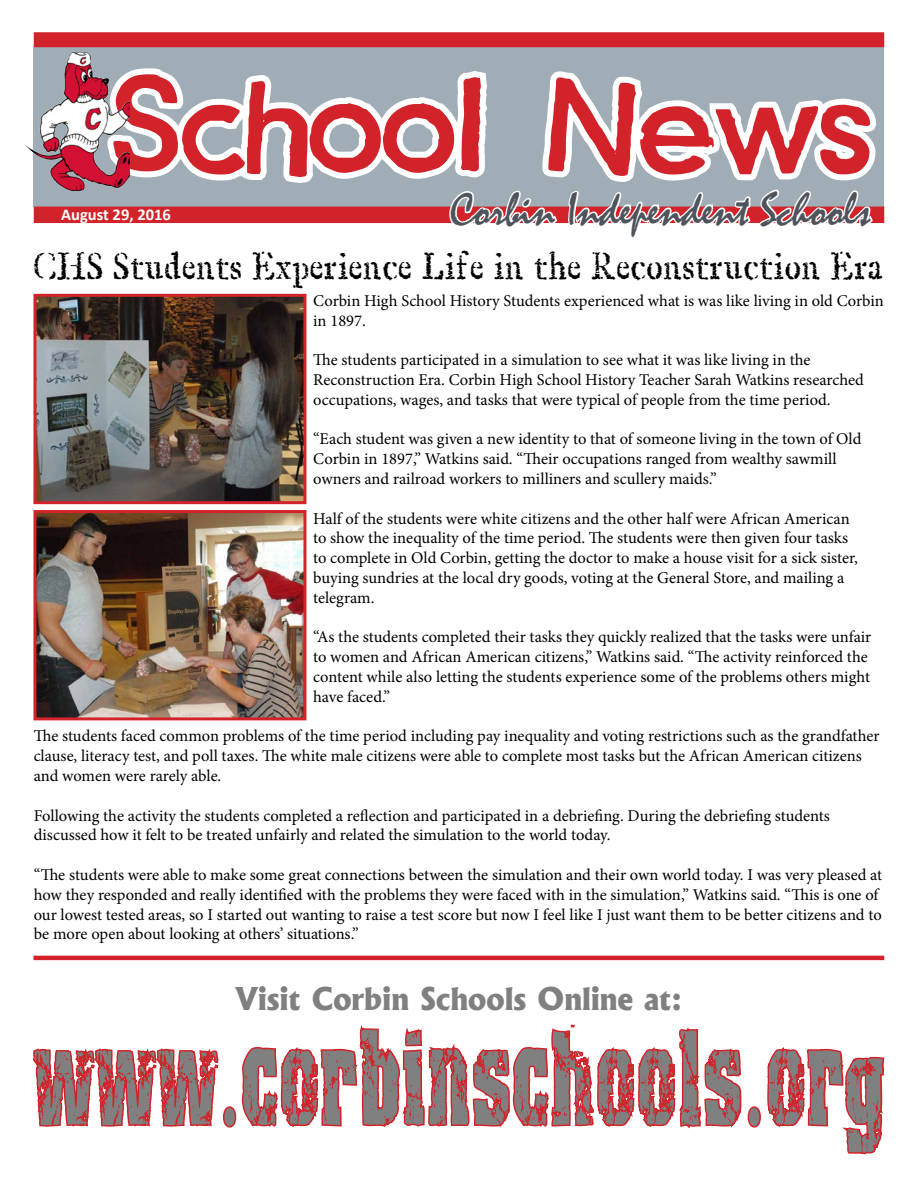
<style>
.page{position:relative;width:918px;height:1188px;background:#fff}
.page>*{position:absolute;margin:0;border:0;box-sizing:border-box;transform-origin:0 0}
.t1{font:130.5px "Justanotherstampfont Demo";color:#d2232a}
.t2{font:117.75px "Distress";letter-spacing:.025em;color:#808080;scale:.55 1}
.t3{font:48px "Mistral";color:#4f545c}
.t4{font:32.1px "Old Rubber Stamp";letter-spacing:.005em;color:#000;scale:.9 1}
.t5{font:800 30px "Albertus";color:#808080}
.t6{font:16.5px/19.8px "Minion Pro";color:#000}
.t7{font:700 16.5px "Calibri";color:#fff}
</style>
<div class="page">
<div style="left:34px;top:47px;width:850px;height:160px;background:#a0adb7"></div>
<div style="left:34px;top:32px;width:850px;height:15px;background:#d2232a"></div>
<div style="left:34px;top:207px;width:850px;height:16px;background:#d2232a"></div>
<img style="left:25px;top:40px;width:105px;height:175px">
<svg style="left:100px;top:62px;width:785px;height:162px"></svg>
<img style="left:37px;top:298px;width:265px;height:202px">
<div style="left:33px;top:294px;width:273px;height:210px;border:3px solid #d2232a"></div>
<img style="left:37px;top:514px;width:265px;height:202px">
<div style="left:33px;top:510px;width:273px;height:210px;border:3px solid #d2232a"></div>
<svg style="left:32px;top:1047px;width:228px;height:81px"></svg>
<svg style="left:260px;top:680px;width:146px;height:447px"></svg>
<svg style="left:314px;top:963px;width:428px;height:166px"></svg>
<svg style="left:746px;top:955px;width:139px;height:173px"></svg>
<svg style="left:800px;top:987px;width:85px;height:168px"></svg>
<hr style="left:33px;top:956px;width:851px;height:4px;background:#d2232a">
<h1 class="t1" style="left:115px;top:56px;width:758px">School News</h1>
<p class="t7" style="left:61px;top:204px;width:111px">August 29, 2016</p>
<h3 class="t3" style="left:450px;top:181px;width:422px">Corbin Independent Schools</h3>
<h3 class="t4" style="left:33px;top:248px;width:946px">CHS Students Experience Life in the Reconstruction Era</h3>
<p class="t6" style="left:313px;top:291px;width:572px">Corbin High School History Students experienced what is was like living in old Corbin in 1897.</p>
<p class="t6" style="left:313px;top:350px;width:552px">The students participated in a simulation to see what it was like living in the<br>Reconstruction Era. Corbin High School History Teacher Sarah Watkins researched occupations, wages, and tasks that were typical of people from the time period.</p>
<p class="t6" style="left:313px;top:429px;width:550px">“Each student was given a new identity to that of someone living in the town of Old<br>Corbin in 1897,” Watkins said. “Their occupations ranged from wealthy sawmill owners and railroad workers to milliners and scullery maids.”</p>
<p class="t6" style="left:313px;top:509px;width:546px">Half of the students were white citizens and the other half were African American to show the inequality of the time period. The students were then given four tasks to complete in Old Corbin, getting the doctor to make a house visit for a sick sister, buying sundries at the local dry goods, voting at the General Store, and mailing a telegram.</p>
<p class="t6" style="left:313px;top:627px;width:560px">“As the students completed their tasks they quickly realized that the tasks were unfair to women and African American citizens,” Watkins said. “The activity reinforced the content while also letting the students experience some of the problems others might have faced.”</p>
<p class="t6" style="left:34px;top:726px;width:847px">The students faced common problems of the time period including pay inequality and voting restrictions such as the grandfather clause, literacy test, and poll taxes. The white male citizens were able to complete most tasks but the African American citizens and women were rarely able.</p>
<p class="t6" style="left:34px;top:806px;width:798px">Following the activity the students completed a reflection and participated in a debriefing. During the debriefing students discussed how it felt to be treated unfairly and related the simulation to the world today.</p>
<p class="t6" style="left:34px;top:865px;width:850px">“The students were able to make some great connections between the simulation and their own world today. I was very pleased at how they responded and really identified with the problems they were faced with in the simulation,” Watkins said. “This is one of our lowest tested areas, so I started out wanting to raise a test score but now I feel like I just want them to be better citizens and to be more open about looking at others’ situations.”</p>
<h3 class="t5" style="left:235px;top:979px;width:448px">Visit Corbin Schools Online at:</h3>
<h2 class="t2" style="left:34px;top:1015px;width:1548px">www.corbinschools.org</h2>
</div>
